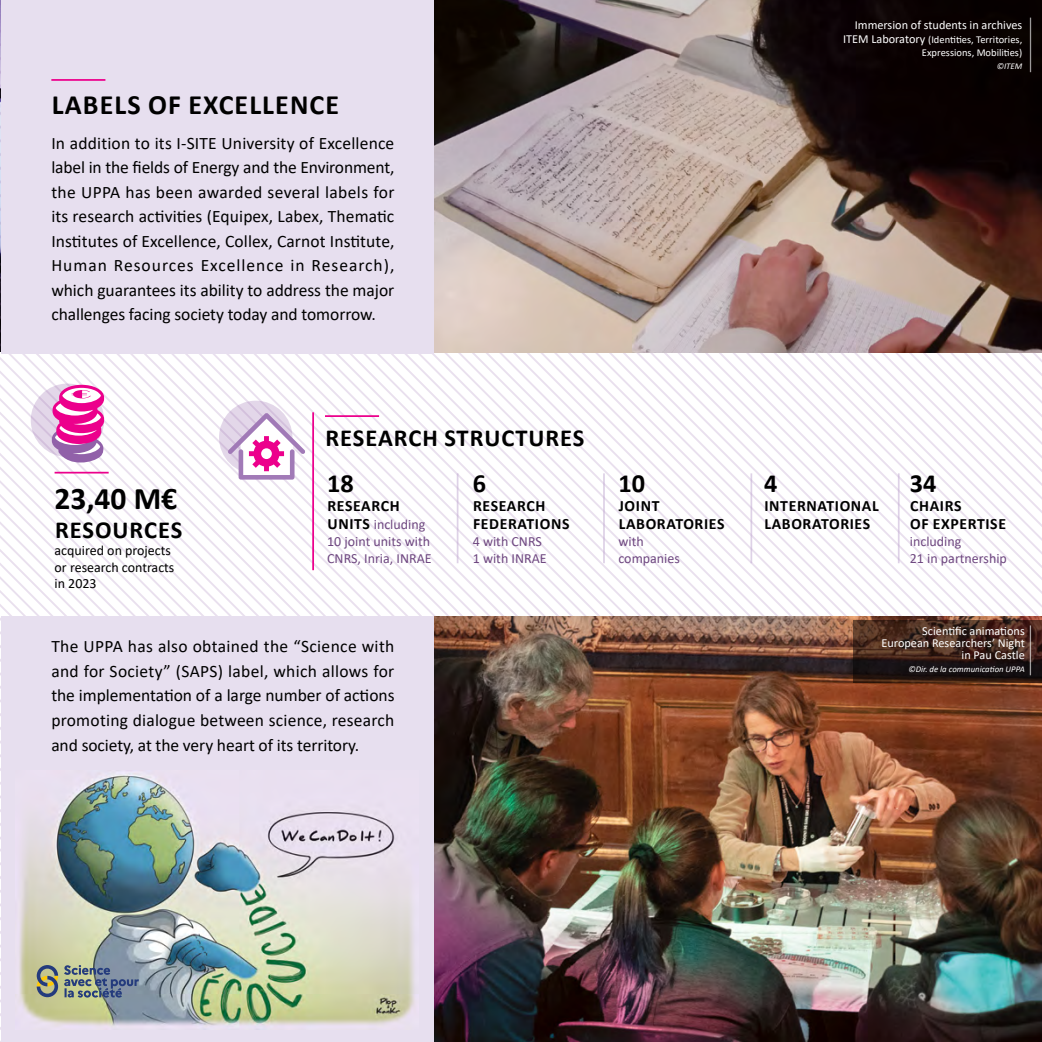
<style>
.page{position:relative;width:1042px;height:1042px;background:#fff}
.page>*{position:absolute;margin:0;border:0;box-sizing:border-box;transform-origin:0 0}
.t1{font:700 31.5px "Calibri";color:#000}
.t2{font:700 28px "Calibri";letter-spacing:.04em;color:#000}
.t3{font:700 26.25px "Calibri";color:#000}
.t4{font:700 24.5px "Calibri";letter-spacing:.04em;color:#000}
.t5{font:17.5px/24.5px "Calibri";letter-spacing:-.005em;color:#000;text-align:justify}
.t6{font:700 15.75px/18.9px "Calibri";letter-spacing:.04em;color:#000}
.t7{font:14px/16.8px "Calibri";color:#6e4780}
.t8{font:14px/16.8px "Calibri";color:#000}
.t9{font:12.25px/12.2px "Calibri";color:#fff;text-align:right}
.t10{font:10.5px/12.6px "Calibri";color:#fff;text-align:right}
.t11{font:italic 8.75px "Calibri";color:#fff}
.s1{font-size:12.25px}
.s2{font-weight:700;font-size:15.75px;color:#000}
</style>
<div class="page">
<svg style="left:0;top:341px;width:522px;height:701px"></svg>
<svg style="left:208px;top:353px;width:834px;height:253px"></svg>
<img style="left:434px;top:617px;width:608px;height:425px">
<div style="left:1px;top:616px;width:433px;height:426px;background:#e7dfef"></div>
<img style="left:434px;top:0;width:608px;height:353px">
<div style="left:1px;top:0;width:433px;height:353px;background:#e7dfef"></div>
<hr style="left:1030px;top:18px;width:1px;height:54px;background:#fff">
<svg style="left:853px;top:620px;width:189px;height:63px;background:#382119"></svg>
<hr style="left:51px;top:79px;width:54px;height:2px;background:#ec008c">
<hr style="left:325px;top:415px;width:54px;height:2px;background:#ec008c">
<hr style="left:312px;top:412px;width:2px;height:158px;background:#ec008c">
<hr style="left:457px;top:473px;width:1px;height:90px;background:#bea5cf">
<hr style="left:750px;top:473px;width:2px;height:90px;background:#bea5cf">
<hr style="left:603px;top:473px;width:2px;height:90px;background:#bea5cf">
<hr style="left:898px;top:473px;width:1px;height:90px;background:#bea5cf">
<svg style="left:219px;top:401px;width:73px;height:73px"></svg>
<svg style="left:228px;top:413px;width:77px;height:66px"></svg>
<hr style="left:0;top:286px;width:1px;height:55px;background:#000">
<hr style="left:55px;top:472px;width:54px;height:1px;background:#ec008c">
<svg style="left:31px;top:383px;width:73px;height:74px"></svg>
<img style="left:19px;top:772px;width:395px;height:254px">
<svg style="left:37px;top:965px;width:21px;height:32px"></svg>
<svg style="left:64px;top:965px;width:75px;height:32px;background:#788892"></svg>
<hr style="left:1030px;top:625px;width:1px;height:50px;background:#fff">
<svg style="left:52px;top:385px;width:52px;height:83px"></svg>
<h2 class="t2" style="left:52px;top:85px;width:289px">LABELS OF EXCELLENCE</h2>
<p class="t5" style="left:51px;top:130px;width:345px">In addition to its I-SITE University of Excellence label in the fields of Energy and the Environment, the UPPA has been awarded several labels for its research activities (Equipex, Labex, Thematic Institutes of Excellence, Collex, Carnot Institute, Human Resources Excellence in Research), which guarantees its ability to address the major challenges facing society today and tomorrow.</p>
<p class="t9" style="left:855px;top:18px;width:169px">Immersion of students in archives</p>
<p class="t10" style="left:843px;top:33px;width:181px"><span class="s1">ITEM Laboratory</span> (Identities, Territories,<br>Expressions, Mobilities)</p>
<p class="t11" style="left:997px;top:60px;width:27px">©ITEM</p>
<h1 class="t1" style="left:55px;top:476px;width:124px">23,40 M€</h1>
<h3 class="t4" style="left:55px;top:512px;width:129px">RESOURCES</h3>
<p class="t8" style="left:55px;top:541px;width:121px">acquired on projects or research contracts in 2023</p>
<h3 class="t4" style="left:325px;top:421px;width:260px">RESEARCH STRUCTURES</h3>
<h3 class="t3" style="left:327px;top:464px;width:28px">18</h3>
<p class="t6" style="left:327px;top:496px;width:74px">RESEARCH</p>
<p class="t7" style="left:327px;top:516px;width:106px"><span class="s2">UNITS</span> including<br>10 joint units with<br>CNRS, Inria, INRAE</p>
<h3 class="t3" style="left:473px;top:464px;width:15px">6</h3>
<p class="t6" style="left:473px;top:496px;width:98px">RESEARCH<br>FEDERATIONS</p>
<p class="t7" style="left:473px;top:533px;width:75px">4 with CNRS<br>1 with INRAE</p>
<p class="t5" style="left:51px;top:634px;width:345px">The UPPA has also obtained the “Science with and for Society” (SAPS) label, which allows for the implementation of a large number of actions promoting dialogue between science, research and society, at the very heart of its territory.</p>
<h3 class="t3" style="left:618px;top:464px;width:28px">10</h3>
<p class="t6" style="left:619px;top:496px;width:107px">JOINT<br>LABORATORIES</p>
<p class="t7" style="left:618px;top:533px;width:63px">with companies</p>
<h3 class="t3" style="left:764px;top:464px;width:15px">4</h3>
<p class="t6" style="left:764px;top:496px;width:116px">INTERNATIONAL<br>LABORATORIES</p>
<h3 class="t3" style="left:910px;top:464px;width:28px">34</h3>
<p class="t6" style="left:910px;top:496px;width:97px">CHAIRS<br>OF EXPERTISE</p>
<p class="t7" style="left:910px;top:533px;width:99px">including<br>21 in partnership</p>
<p class="t9" style="left:881px;top:624px;width:145px">Scientific animations<br>European Researchers’ Night in Pau Castle</p>
<p class="t11" style="left:908px;top:663px;width:118px">©Dir. de la communication UPPA</p>
</div>
